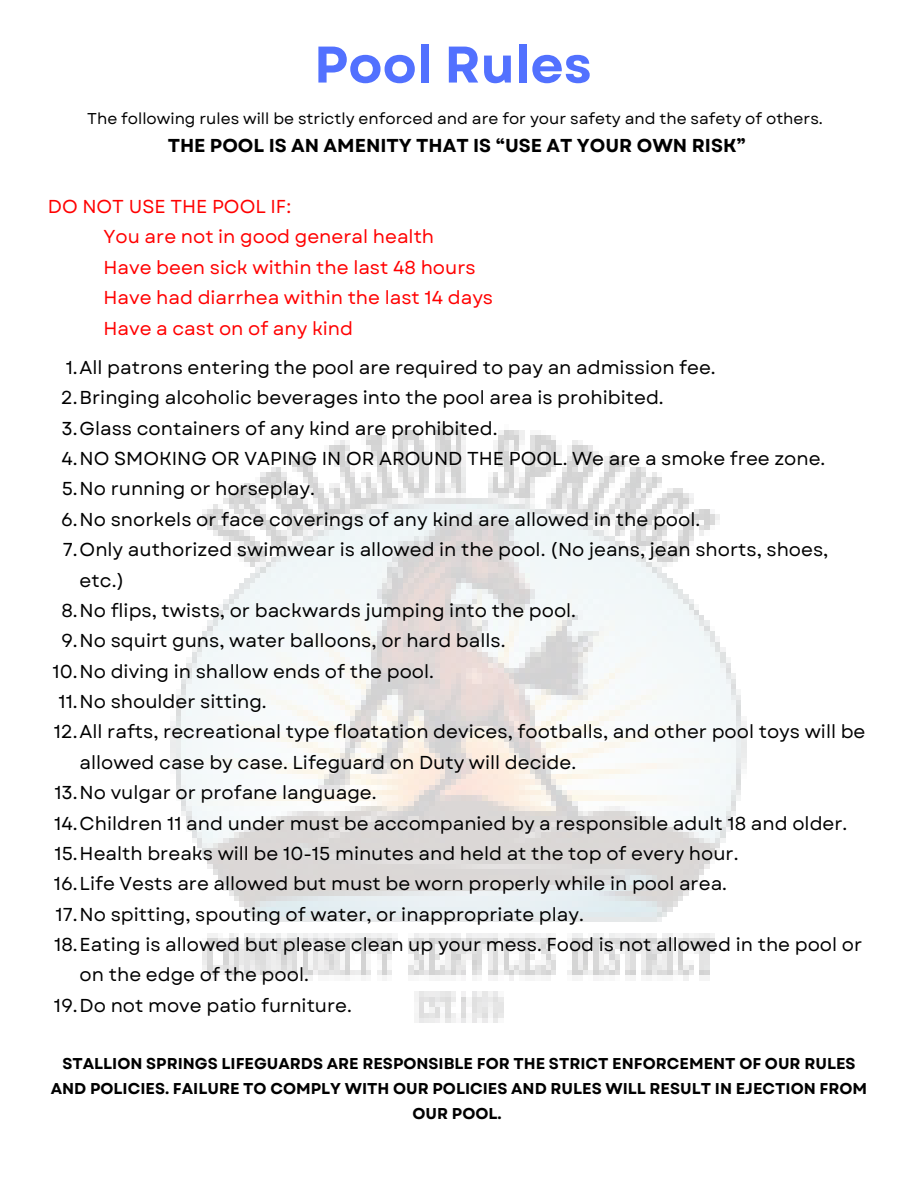
<style>
.page{position:relative;width:918px;height:1188px;background:#fff}
.page>*{position:absolute;margin:0;border:0;box-sizing:border-box;transform-origin:0 0}
.t1{font:700 51.45px "Garet";color:#5271ff}
.t2{font:18.75px/30.3px "Garet";color:#000}
.t3{font:18.75px/30.3px "Garet";color:#f00}
.t4{font:700 18.75px "Garet";color:#000}
.t5{font:700 15.75px/24.8px "Garet";color:#000;text-align:center}
.t6{font:15.75px "Garet";color:#000}
</style>
<div class="page">
<img style="left:170px;top:424px;width:577px;height:599px">
<p class="t1" style="left:314px;top:27px;width:279px">Pool Rules</p>
<p class="t6" style="left:87px;top:107px;width:737px">The following rules will be strictly enforced and are for your safety and the safety of others.</p>
<p class="t4" style="left:168px;top:132px;width:580px">THE POOL IS AN AMENITY THAT IS “USE AT YOUR OWN RISK”</p>
<h1 class="t3" style="left:103px;top:191px;width:391px;text-indent:-56px">DO NOT USE THE POOL IF:<br>You are not in good general health<br>Have been sick within the last 48 hours<br>Have had diarrhea within the last 14 days<br>Have a cast on of any kind</h1>
<p class="t2" style="left:66px;top:352px;width:652px">1.All patrons entering the pool are required to pay an admission fee.</p>
<p class="t2" style="left:61px;top:383px;width:604px">2.Bringing alcoholic beverages into the pool area is prohibited.</p>
<p class="t2" style="left:62px;top:413px;width:437px">3.Glass containers of any kind are prohibited.</p>
<p class="t2" style="left:62px;top:443px;width:765px">4.NO SMOKING OR VAPING IN OR AROUND THE POOL. We are a smoke free zone.</p>
<p class="t2" style="left:62px;top:474px;width:255px">5.No running or horseplay.</p>
<p class="t2" style="left:61px;top:504px;width:641px">6.No snorkels or face coverings of any kind are allowed in the pool.</p>
<p class="t2" style="left:80px;top:535px;width:750px;text-indent:-17px">7.Only authorized swimwear is allowed in the pool. (No jeans, jean shorts, shoes, etc.)</p>
<p class="t2" style="left:61px;top:595px;width:516px">8.No flips, twists, or backwards jumping into the pool.</p>
<p class="t2" style="left:61px;top:626px;width:446px">9.No squirt guns, water balloons, or hard balls.</p>
<p class="t2" style="left:53px;top:656px;width:383px">10.No diving in shallow ends of the pool.</p>
<p class="t2" style="left:58px;top:686px;width:210px">11.No shoulder sitting.</p>
<p class="t2" style="left:80px;top:717px;width:787px;text-indent:-26px">12.All rafts, recreational type floatation devices, footballs, and other pool toys will be allowed case by case. Lifeguard on Duty will decide.</p>
<p class="t2" style="left:54px;top:778px;width:324px">13.No vulgar or profane language.</p>
<p class="t2" style="left:54px;top:808px;width:795px">14.Children 11 and under must be accompanied by a responsible adult 18 and older.</p>
<p class="t2" style="left:54px;top:838px;width:686px">15.Health breaks will be 10-15 minutes and held at the top of every hour.</p>
<p class="t2" style="left:54px;top:869px;width:675px">16.Life Vests are allowed but must be worn properly while in pool area.</p>
<p class="t2" style="left:56px;top:899px;width:530px">17.No spitting, spouting of water, or inappropriate play.</p>
<p class="t2" style="left:80px;top:929px;width:784px;text-indent:-25px">18.Eating is allowed but please clean up your mess. Food is not allowed in the pool or on the edge of the pool.</p>
<p class="t2" style="left:54px;top:990px;width:300px">19.Do not move patio furniture.</p>
<h2 class="t5" style="left:51px;top:1051px;width:818px">STALLION SPRINGS LIFEGUARDS ARE RESPONSIBLE FOR THE STRICT ENFORCEMENT OF OUR RULES<br>AND POLICIES. FAILURE TO COMPLY WITH OUR POLICIES AND RULES WILL RESULT IN EJECTION FROM<br>OUR POOL.</h2>
</div>
